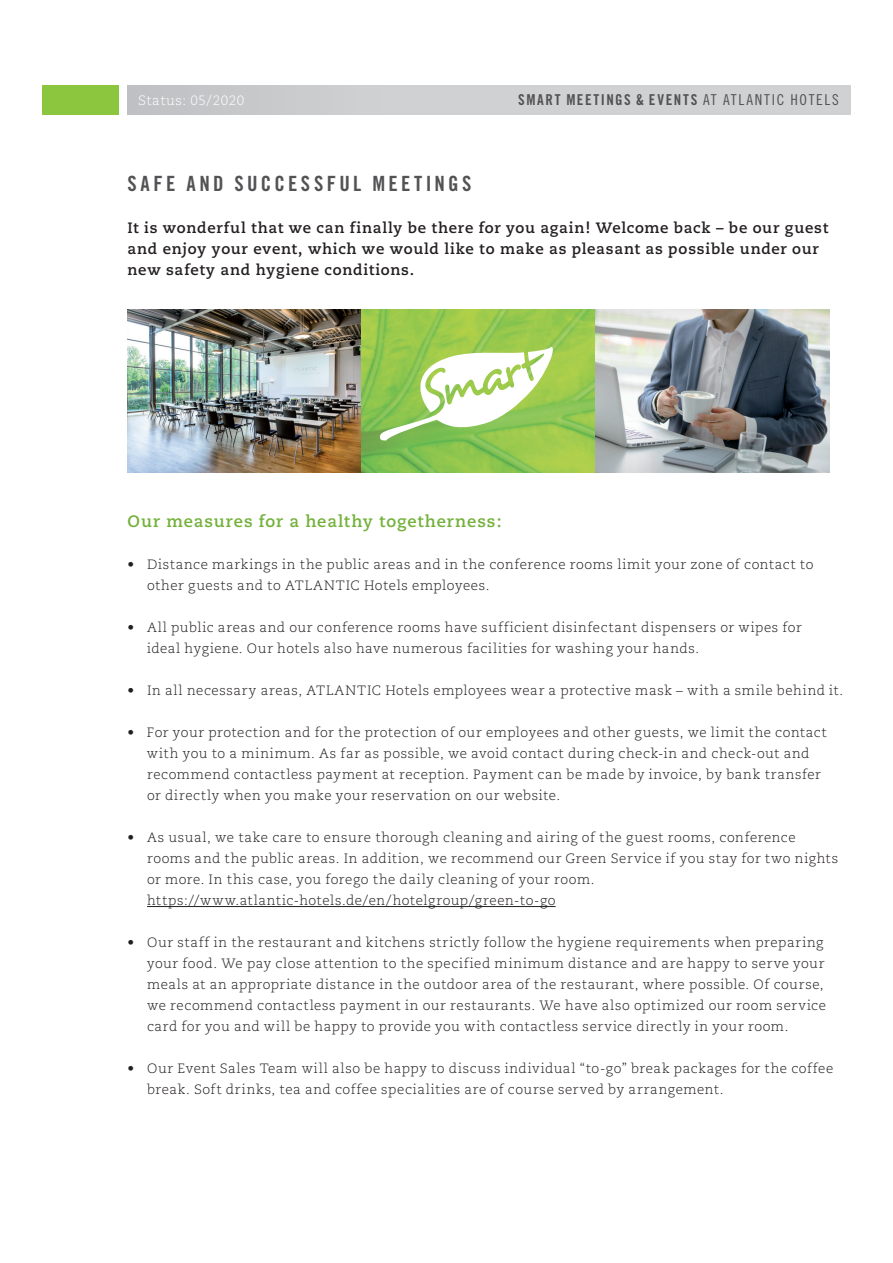
<style>
.page{position:relative;width:893px;height:1263px;background:#fff}
.page>*{position:absolute;margin:0;border:0;box-sizing:border-box;transform-origin:0 0}
.t1{font:21px "Trade Gothic Bold Cond Twenty";letter-spacing:.16em;color:#535355}
.t2{font:700 16.5px "Caecilia";letter-spacing:.055em;color:#73b13b}
.t3{font:700 15px/21px "Caecilia";letter-spacing:.05em;color:#231f20}
.t4{font:15px "Trade Gothic Bold Cond Twenty";letter-spacing:.105em;color:#535355}
.t5{font:300 13.5px/21px "Caecilia";letter-spacing:.04em;color:#231f20}
.t6{font:300 13.5px "Caecilia";letter-spacing:.04em;color:#fff}
.s1{font-family:"Trade Gothic Cond Eighteen"}
</style>
<div class="page">
<div style="left:128px;top:85px;width:722px;height:30px;background:linear-gradient(to right,#c6c7c9,#d4d5d7)"></div>
<div style="left:43px;top:85px;width:76px;height:30px;background:#8bc63e"></div>
<hr style="left:147px;top:906px;width:409px;height:1px;background:#231f20">
<img style="left:128px;top:309px;width:701px;height:163px">
<svg style="left:378px;top:346px;width:175px;height:96px"></svg>
<svg style="left:595px;top:309px;width:234px;height:29px;background:#adb0af"></svg>
<svg style="left:595px;top:428px;width:234px;height:44px;background:#8a9194"></svg>
<p class="t6" style="left:138px;top:93px;width:108px">Status: 05/2020</p>
<p class="t4" style="left:518px;top:91px;width:322px">SMART MEETINGS &amp; EVENTS <span class="s1">AT ATLANTIC HotelS</span></p>
<h1 class="t1" style="left:128px;top:171px;width:345px">SAFE AND SUCCESSFUL MEETINGS</h1>
<p class="t3" style="left:128px;top:218px;width:702px">It is wonderful that we can finally be there for you again! Welcome back – be our guest and enjoy your event, which we would like to make as pleasant as possible under our new safety and hygiene conditions.</p>
<p class="t2" style="left:128px;top:512px;width:376px">Our measures for a healthy togetherness:</p>
<p class="t5" style="left:147px;top:554px;width:668px;text-indent:-19px">• Distance markings in the public areas and in the conference rooms limit your zone of contact to other guests and to ATLANTIC Hotels employees.</p>
<p class="t5" style="left:147px;top:617px;width:656px;text-indent:-19px">• All public areas and our conference rooms have sufficient disinfectant dispensers or wipes for ideal hygiene. Our hotels also have numerous facilities for washing your hands.</p>
<p class="t5" style="left:127px;top:680px;width:717px">• In all necessary areas, ATLANTIC Hotels employees wear a protective mask – with a smile behind it.</p>
<p class="t5" style="left:147px;top:722px;width:681px;text-indent:-19px">• For your protection and for the protection of our employees and other guests, we limit the contact with you to a minimum. As far as possible, we avoid contact during check-in and check-out and recommend contactless payment at reception. Payment can be made by invoice, by bank transfer or directly when you make your reservation on our website.</p>
<p class="t5" style="left:147px;top:827px;width:693px;text-indent:-19px">• As usual, we take care to ensure thorough cleaning and airing of the guest rooms, conference rooms and the public areas. In addition, we recommend our Green Service if you stay for two nights or more. In this case, you forego the daily cleaning of your room. https://www.atlantic-hotels.de/en/hotelgroup/green-to-go</p>
<p class="t5" style="left:147px;top:932px;width:681px;text-indent:-19px">• Our staff in the restaurant and kitchens strictly follow the hygiene requirements when preparing your food. We pay close attention to the specified minimum distance and are happy to serve your meals at an appropriate distance in the outdoor area of the restaurant, where possible. Of course, we recommend contactless payment in our restaurants. We have also optimized our room service card for you and will be happy to provide you with contactless service directly in your room.</p>
<p class="t5" style="left:147px;top:1058px;width:688px;text-indent:-19px">• Our Event Sales Team will also be happy to discuss individual “to-go” break packages for the coffee break. Soft drinks, tea and coffee specialities are of course served by arrangement.</p>
</div>
